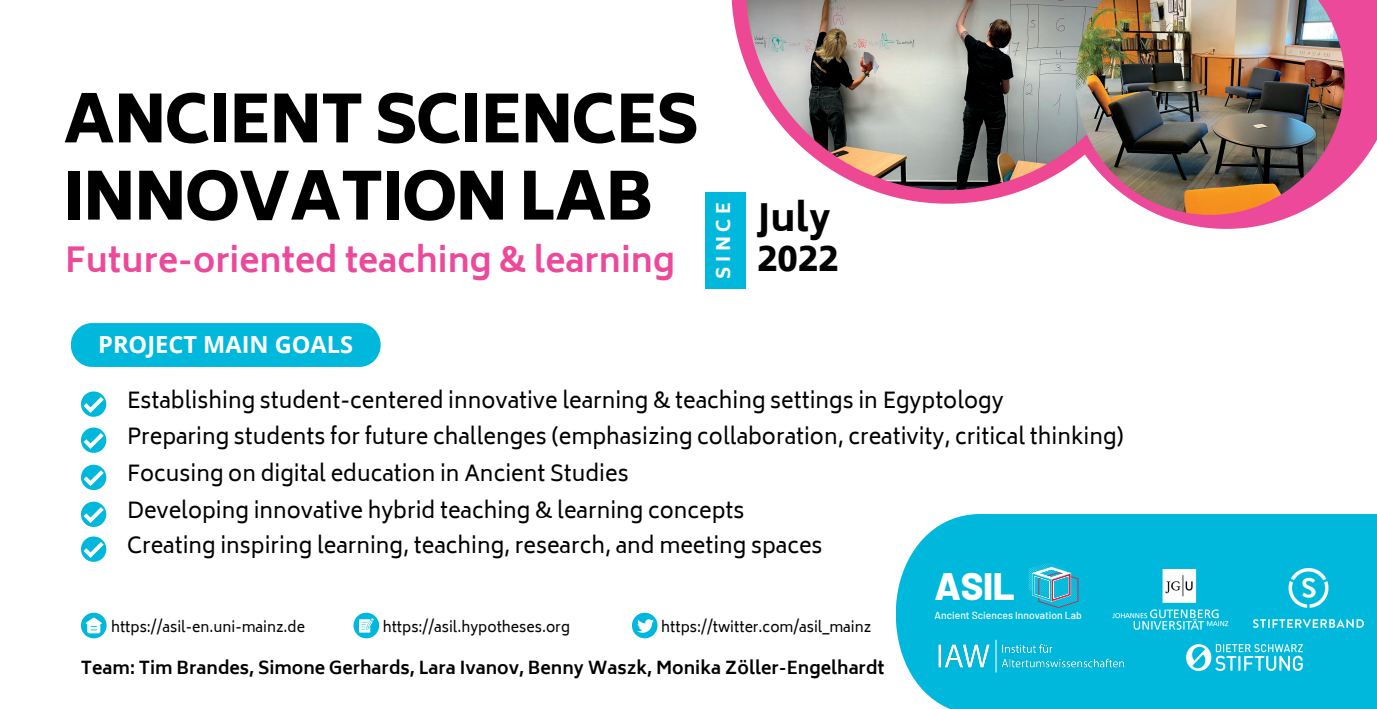
<style>
.page{position:relative;width:1377px;height:709px;background:#fff}
.page>*{position:absolute;margin:0;border:0;box-sizing:border-box;transform-origin:0 0}
.t1{font:800 64.35px/77.2px "Biryani";letter-spacing:-.025em;color:#000}
.t2{font:800 38.25px "Barlow";color:#fff}
.t3{font:800 37.12px "Biryani";color:#000}
.t4{font:700 33.3px "Biryani";color:#ec499a}
.t5{font:700 23.62px "Open Sans";color:#fff}
.t6{font:21.38px "Biryani";color:#000}
.t7{font:800 18.45px "Biryani";letter-spacing:.25em;color:#fff}
.t8{font:700 17.32px "Biryani";color:#000}
.t9{font:14.17px "Biryani";color:#000}
.t10{font:500 10.35px "Barlow";color:#fff}
</style>
<div class="page">
<svg style="left:1159px;top:0;width:218px;height:229px;fill:#ec499a"></svg>
<svg style="left:731px;top:0;width:292px;height:204px"></svg>
<img style="left:746px;top:0;width:330px;height:190px">
<img style="left:1076px;top:0;width:269px;height:215px">
<div style="left:71px;top:323px;width:310px;height:44px;background:#00b8db;border-radius:22px"></div>
<svg style="left:81px;top:391px;width:25px;height:26px"></svg>
<svg style="left:81px;top:427px;width:25px;height:26px"></svg>
<svg style="left:81px;top:465px;width:25px;height:25px"></svg>
<svg style="left:81px;top:501px;width:25px;height:26px"></svg>
<svg style="left:81px;top:536px;width:25px;height:26px"></svg>
<div style="left:705px;top:192px;width:41px;height:97px;background:#00b8db"></div>
<div style="left:896px;top:514px;width:481px;height:195px;background:#00b8db"></div>
<svg style="left:1028px;top:561px;width:50px;height:47px;background:#38b5d1"></svg>
<img style="left:1089px;top:536px;width:174px;height:118px">
<img style="left:937px;top:639px;width:188px;height:36px">
<img style="left:1254px;top:568px;width:110px;height:59px">
<img style="left:1187px;top:645px;width:116px;height:25px">
<svg style="left:632px;top:613px;width:26px;height:25px"></svg>
<svg style="left:354px;top:613px;width:25px;height:25px"></svg>
<svg style="left:81px;top:613px;width:26px;height:25px"></svg>
<p class="t1" style="left:63px;top:82px;width:638px">ANCIENT SCIENCES<br>INNOVATION LAB</p>
<p class="t4" style="left:65px;top:241px;width:611px">Future-oriented teaching &amp; learning</p>
<p class="t7" style="left:713px;top:279px;width:79px;rotate:-90deg">SINCE</p>
<p class="t5" style="left:98px;top:328px;width:256px">PROJECT MAIN GOALS</p>
<p class="t3" style="left:757px;top:196px;width:75px">July</p>
<p class="t3" style="left:757px;top:236px;width:83px">2022</p>
<p class="t6" style="left:127px;top:388px;width:878px">Establishing student-centered innovative learning &amp; teaching settings in Egyptology</p>
<p class="t6" style="left:127px;top:424px;width:998px">Preparing students for future challenges (emphasizing collaboration, creativity, critical thinking)</p>
<p class="t6" style="left:127px;top:461px;width:503px">Focusing on digital education in Ancient Studies</p>
<p class="t6" style="left:127px;top:498px;width:619px">Developing innovative hybrid teaching &amp; learning concepts</p>
<p class="t6" style="left:127px;top:533px;width:697px">Creating inspiring learning, teaching, research, and meeting spaces</p>
<p class="t9" style="left:111px;top:619px;width:196px">https://asil-en.uni-mainz.de</p>
<p class="t9" style="left:383px;top:619px;width:189px">https://asil.hypotheses.org</p>
<p class="t9" style="left:661px;top:619px;width:212px">https://twitter.com/asil_mainz</p>
<p class="t8" style="left:81px;top:657px;width:805px">Team: Tim Brandes, Simone Gerhards, Lara Ivanov, Benny Waszk, Monika Zöller-Engelhardt</p>
<p class="t2" style="left:935px;top:561px;width:82px">ASIL</p>
<p class="t10" style="left:935px;top:609px;width:149px">Ancient Sciences Innovation Lab</p>
</div>
